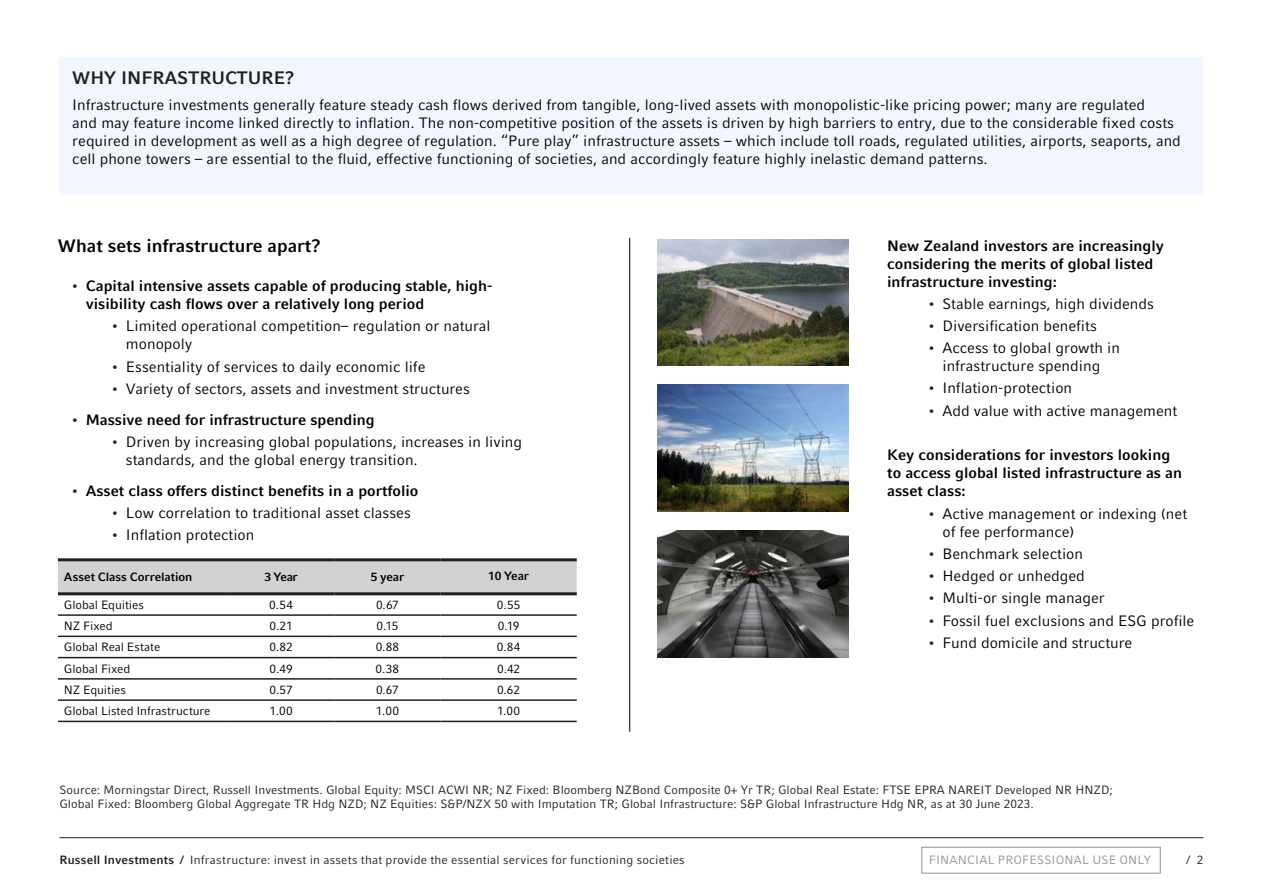
<style>
.page{position:relative;width:1263px;height:893px;background:#fff}
.page>*{position:absolute;margin:0;border:0;box-sizing:border-box;transform-origin:0 0}
.t1{font:700 18px "Compatil Fact LT Pro";color:#000}
.t2{font:700 18px "Compatil Fact LT Pro";color:#231f20}
.t3{font:15px/18.1px "Compatil Fact LT Pro";color:#000}
.t4{font:700 15px/18px "Compatil Fact LT Pro";color:#000}
.t5{font:12px/14.1px "Compatil Fact LT Pro";color:#231f20}
.t6{font:12px "Compatil Fact LT Pro";letter-spacing:-.005em;color:#000}
.t7{font:700 12px "Compatil Fact LT Pro";letter-spacing:-.01em;color:#000}
.t8{font:12px "Compatil Fact LT Pro";letter-spacing:.015em;color:#939598}
.s1{font-weight:400;color:#231f20}
.s2{color:#231f20}
.s3{font-weight:700}
</style>
<div class="page">
<div style="left:60px;top:57px;width:1143px;height:138px;background:#f1f7fc"></div>
<hr style="left:60px;top:837px;width:1143px;height:1px;background:#231f20">
<hr style="left:629px;top:238px;width:1px;height:494px;background:#000">
<img style="left:658px;top:240px;width:191px;height:125px">
<img style="left:658px;top:384px;width:191px;height:127px">
<img style="left:658px;top:530px;width:191px;height:127px">
<div style="left:58px;top:561px;width:519px;height:31px;background:#d1d2d4"></div>
<hr style="left:58px;top:614px;width:170px;height:2px;background:#231f20">
<hr style="left:228px;top:614px;width:106px;height:2px;background:#231f20">
<hr style="left:334px;top:614px;width:107px;height:2px;background:#231f20">
<hr style="left:441px;top:614px;width:136px;height:2px;background:#231f20">
<hr style="left:58px;top:636px;width:170px;height:1px;background:#231f20">
<hr style="left:228px;top:636px;width:106px;height:1px;background:#231f20">
<hr style="left:334px;top:636px;width:107px;height:1px;background:#231f20">
<hr style="left:441px;top:636px;width:136px;height:1px;background:#231f20">
<hr style="left:58px;top:657px;width:170px;height:1px;background:#231f20">
<hr style="left:228px;top:657px;width:106px;height:1px;background:#231f20">
<hr style="left:334px;top:657px;width:107px;height:1px;background:#231f20">
<hr style="left:441px;top:657px;width:136px;height:1px;background:#231f20">
<hr style="left:58px;top:678px;width:170px;height:2px;background:#231f20">
<hr style="left:228px;top:678px;width:106px;height:2px;background:#231f20">
<hr style="left:334px;top:678px;width:107px;height:2px;background:#231f20">
<hr style="left:441px;top:678px;width:136px;height:2px;background:#231f20">
<hr style="left:58px;top:699px;width:170px;height:2px;background:#231f20">
<hr style="left:228px;top:699px;width:106px;height:2px;background:#231f20">
<hr style="left:334px;top:699px;width:107px;height:2px;background:#231f20">
<hr style="left:441px;top:699px;width:136px;height:2px;background:#231f20">
<hr style="left:58px;top:721px;width:170px;height:1px;background:#231f20">
<hr style="left:228px;top:721px;width:106px;height:1px;background:#231f20">
<hr style="left:334px;top:721px;width:107px;height:1px;background:#231f20">
<hr style="left:441px;top:721px;width:136px;height:1px;background:#231f20">
<hr style="left:58px;top:558px;width:170px;height:3px;background:#231f20">
<hr style="left:228px;top:558px;width:106px;height:3px;background:#231f20">
<hr style="left:334px;top:558px;width:107px;height:3px;background:#231f20">
<hr style="left:441px;top:558px;width:136px;height:3px;background:#231f20">
<hr style="left:58px;top:592px;width:170px;height:3px;background:#231f20">
<hr style="left:228px;top:592px;width:106px;height:3px;background:#231f20">
<hr style="left:334px;top:592px;width:107px;height:3px;background:#231f20">
<hr style="left:441px;top:592px;width:136px;height:3px;background:#231f20">
<div style="left:921px;top:847px;width:239px;height:26px;border:1px solid #939598"></div>
<p class="t2" style="left:72px;top:67px;width:224px">WHY INFRASTRUCTURE?</p>
<p class="t3" style="left:72px;top:96px;width:1110px">Infrastructure investments generally feature steady cash flows derived from tangible, long-lived assets with monopolistic-like pricing power; many are regulated<br>and may feature income linked directly to inflation. The non-competitive position of the assets is driven by high barriers to entry, due to the considerable fixed costs required in development as well as a high degree of regulation. “Pure play” infrastructure assets – which include toll roads, regulated utilities, airports, seaports, and cell phone towers – are essential to the fluid, effective functioning of societies, and accordingly feature highly inelastic demand patterns.</p>
<p class="t1" style="left:58px;top:235px;width:264px">What sets infrastructure apart?</p>
<p class="t4" style="left:86px;top:277px;width:408px;text-indent:-15px"><span class="s1">•</span> Capital intensive assets capable of producing stable, high&shy;visibility cash flows over a relatively long period</p>
<p class="t3" style="left:126px;top:317px;width:366px;text-indent:-15px"><span class="s2">•</span> Limited operational competition– regulation or natural monopoly</p>
<p class="t3" style="left:111px;top:357px;width:316px"><span class="s2">•</span> Essentiality of services to daily economic life</p>
<p class="t3" style="left:111px;top:380px;width:360px"><span class="s2">•</span> Variety of sectors, assets and investment structures</p>
<p class="t4" style="left:71px;top:410px;width:306px"><span class="s1">•</span> Massive need for infrastructure spending</p>
<p class="t3" style="left:126px;top:433px;width:398px;text-indent:-15px"><span class="s2">•</span> Driven by increasing global populations, increases in living standards, and the global energy transition.</p>
<p class="t4" style="left:71px;top:481px;width:349px"><span class="s1">•</span> Asset class offers distinct benefits in a portfolio</p>
<p class="t3" style="left:111px;top:504px;width:301px"><span class="s2">•</span> Low correlation to traditional asset classes</p>
<p class="t3" style="left:111px;top:526px;width:145px"><span class="s2">•</span> Inflation protection</p>
<p class="t7" style="left:64px;top:570px;width:130px">Asset Class Correlation</p>
<p class="t7" style="left:265px;top:570px;width:35px">3 Year</p>
<p class="t7" style="left:371px;top:570px;width:35px">5 year</p>
<p class="t7" style="left:488px;top:569px;width:42px">10 Year</p>
<p class="t6" style="left:64px;top:598px;width:81px">Global Equities</p>
<p class="t6" style="left:269px;top:598px;width:25px">0.54</p>
<p class="t6" style="left:376px;top:598px;width:24px">0.67</p>
<p class="t6" style="left:497px;top:598px;width:25px">0.55</p>
<p class="t6" style="left:64px;top:619px;width:50px">NZ Fixed</p>
<p class="t6" style="left:269px;top:619px;width:25px">0.21</p>
<p class="t6" style="left:377px;top:619px;width:23px">0.15</p>
<p class="t6" style="left:498px;top:619px;width:23px">0.19</p>
<p class="t6" style="left:64px;top:640px;width:98px">Global Real Estate</p>
<p class="t6" style="left:269px;top:640px;width:25px">0.82</p>
<p class="t6" style="left:376px;top:640px;width:25px">0.88</p>
<p class="t6" style="left:497px;top:640px;width:25px">0.84</p>
<p class="t6" style="left:64px;top:662px;width:68px">Global Fixed</p>
<p class="t6" style="left:270px;top:662px;width:25px">0.49</p>
<p class="t6" style="left:376px;top:662px;width:25px">0.38</p>
<p class="t6" style="left:497px;top:662px;width:25px">0.42</p>
<p class="t6" style="left:64px;top:683px;width:64px">NZ Equities</p>
<p class="t6" style="left:269px;top:683px;width:25px">0.57</p>
<p class="t6" style="left:376px;top:683px;width:24px">0.67</p>
<p class="t6" style="left:497px;top:683px;width:25px">0.62</p>
<p class="t6" style="left:64px;top:704px;width:148px">Global Listed Infrastructure</p>
<p class="t6" style="left:270px;top:704px;width:25px">1.00</p>
<p class="t6" style="left:376px;top:704px;width:25px">1.00</p>
<p class="t6" style="left:497px;top:704px;width:25px">1.00</p>
<p class="t4" style="left:887px;top:237px;width:278px">New Zealand investors are increasingly considering the merits of global listed infrastructure investing:</p>
<p class="t3" style="left:927px;top:295px;width:228px"><span class="s2">•</span> Stable earnings, high dividends</p>
<p class="t3" style="left:927px;top:317px;width:171px"><span class="s2">•</span> Diversification benefits</p>
<p class="t3" style="left:927px;top:339px;width:194px;line-height:17.7px;text-align:center"><span class="s2">•</span> Access to global growth in infrastructure spending</p>
<p class="t3" style="left:927px;top:379px;width:146px"><span class="s2">•</span> Inflation-protection</p>
<p class="t3" style="left:927px;top:401px;width:251px"><span class="s2">•</span> Add value with active management</p>
<p class="t4" style="left:887px;top:446px;width:297px">Key considerations for investors looking to access global listed infrastructure as an asset class:</p>
<p class="t3" style="left:942px;top:505px;width:246px;text-indent:-15px"><span class="s2">•</span> Active management or indexing (net of fee performance)</p>
<p class="t3" style="left:927px;top:545px;width:157px"><span class="s2">•</span> Benchmark selection</p>
<p class="t3" style="left:927px;top:567px;width:159px"><span class="s2">•</span> Hedged or unhedged</p>
<p class="t3" style="left:927px;top:589px;width:179px"><span class="s2">•</span> Multi-or single manager</p>
<p class="t3" style="left:927px;top:611px;width:268px"><span class="s2">•</span> Fossil fuel exclusions and ESG profile</p>
<p class="t3" style="left:927px;top:634px;width:206px"><span class="s2">•</span> Fund domicile and structure</p>
<p class="t5" style="left:59px;top:783px;width:1055px">Source: Morningstar Direct, Russell Investments. Global Equity: MSCI ACWI NR; NZ Fixed: Bloomberg NZBond Composite 0+ Yr TR; Global Real Estate: FTSE EPRA NAREIT Developed NR HNZD;<br>Global Fixed: Bloomberg Global Aggregate TR Hdg NZD; NZ Equities: S&amp;P/NZX 50 with Imputation TR; Global Infrastructure: S&amp;P Global Infrastructure Hdg NR, as at 30 June 2023.</p>
<p class="t8" style="left:929px;top:852px;width:224px">FINANCIAL PROFESSIONAL USE ONLY</p>
<p class="t5" style="left:60px;top:852px;width:627px"><span class="s3">Russell Investments /</span> Infrastructure: invest in assets that provide the essential services for functioning societies</p>
<p class="t5" style="left:1186px;top:852px;width:19px">/ 2</p>
</div>
